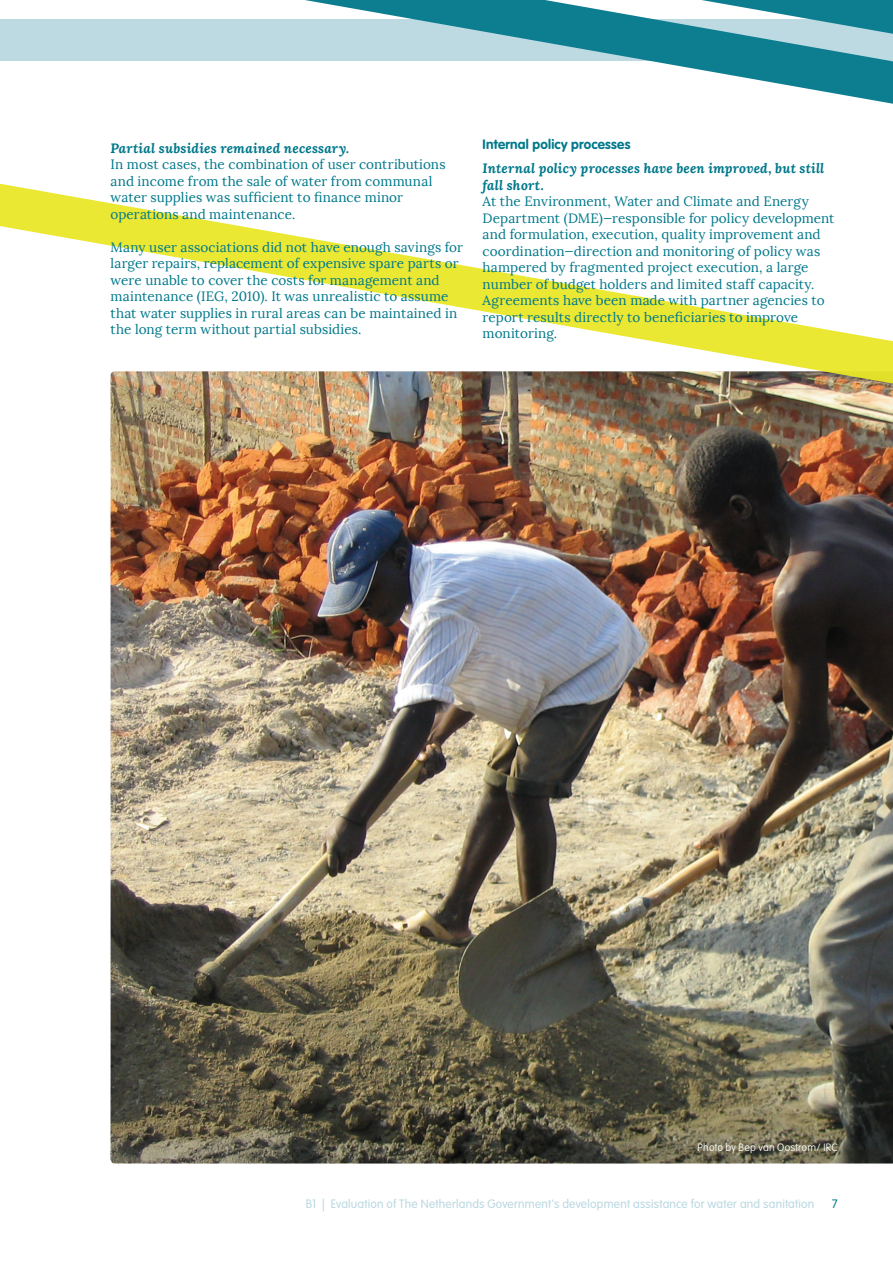
<style>
.page{position:relative;width:893px;height:1263px;background:#fff}
.page>*{position:absolute;margin:0;border:0;box-sizing:border-box;transform-origin:0 0}
.t1{font:13.5px/16.5px "Lora";letter-spacing:.005em;color:#00788b}
.t2{font:italic 700 13.5px/16.5px "Lora";letter-spacing:.015em;color:#00788b}
.t3{font:700 13.5px "VAG Rounded";letter-spacing:.015em;color:#00788b}
.t4{font:300 12px "VAG Rounded";letter-spacing:.02em;color:#bad8e1}
.t5{font:300 12px "VAG Rounded";color:#00788b}
.t6{font:100 10.5px "VAG Rounded";letter-spacing:.02em;color:#fff}
</style>
<div class="page">
<img style="left:111px;top:468px;width:782px;height:592px">
<svg style="left:0;top:183px;width:188px;height:34px"></svg>
<img style="left:0;top:217px;width:893px;height:251px">
<svg style="left:0;top:0;width:893px;height:104px"></svg>
<svg style="left:111px;top:1060px;width:782px;height:103px;background:#5b5743"></svg>
<p class="t2" style="left:111px;top:139px;width:240px">Partial subsidies remained necessary.</p>
<p class="t1" style="left:111px;top:156px;width:336px">In most cases, the combination of user contributions and income from the sale of water from communal water supplies was sufficient to finance minor operations and maintenance.</p>
<p class="t1" style="left:111px;top:239px;width:354px">Many user associations did not have enough savings for larger repairs, replacement of expensive spare parts or were unable to cover the costs for management and maintenance (IEG, 2010). It was unrealistic to assume that water supplies in rural areas can be maintained in the long term without partial subsidies.</p>
<p class="t3" style="left:483px;top:136px;width:149px">Internal policy processes</p>
<p class="t2" style="left:483px;top:160px;width:343px">Internal policy processes have been improved, but still fall short.</p>
<p class="t1" style="left:483px;top:194px;width:353px">At the Environment, Water and Climate and Energy Department (DME)—responsible for policy development and formulation, execution, quality improvement and coordination—direction and monitoring of policy was hampered by fragmented project execution, a large number of budget holders and limited staff capacity.<br>Agreements have been made with partner agencies to report results directly to beneficiaries to improve monitoring.</p>
<p class="t6" style="left:698px;top:1141px;width:142px">Photo by Bep van Oostrom/ IRC</p>
<p class="t4" style="left:306px;top:1196px;width:510px">B1 | Evaluation of The Netherlands Government's development assistance for water and sanitation</p>
<p class="t5" style="left:832px;top:1196px;width:7px">7</p>
</div>
